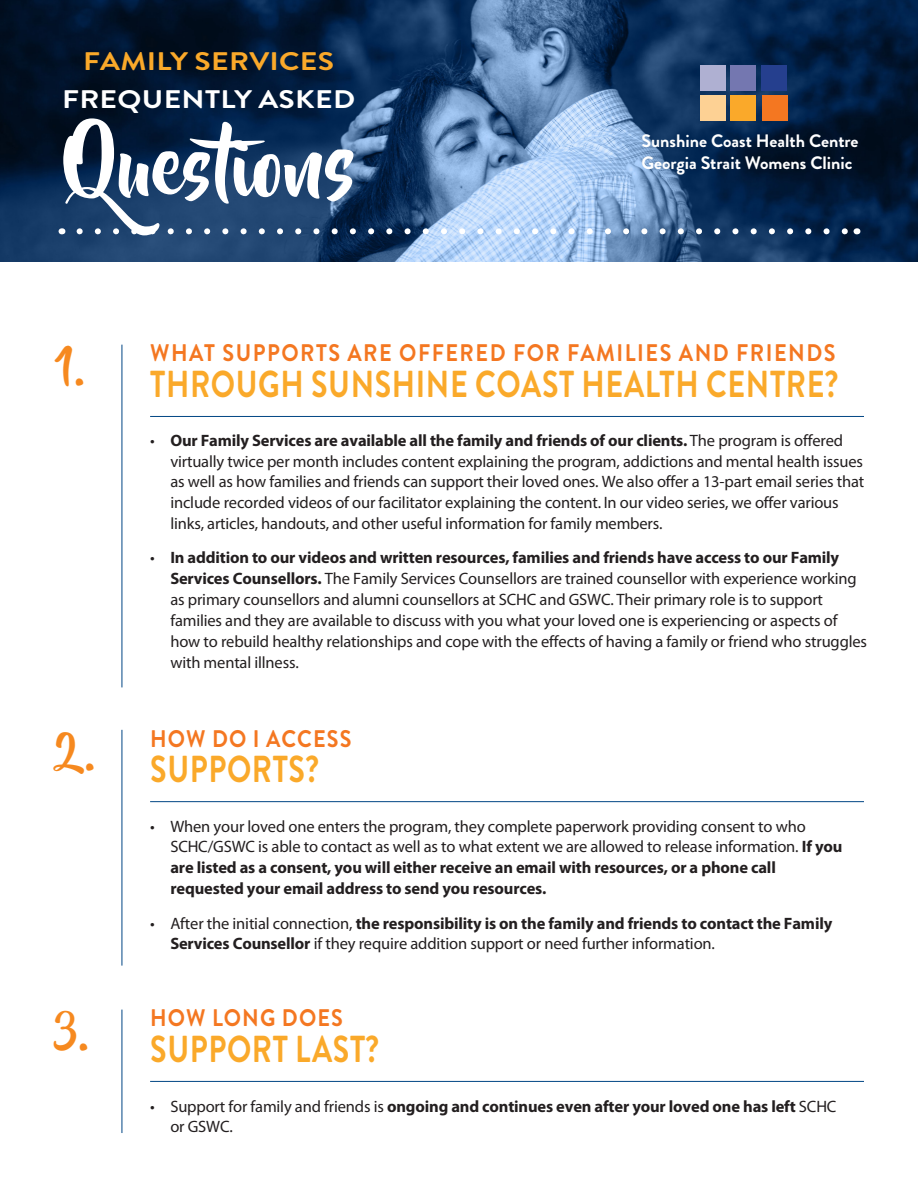
<style>
.page{position:relative;width:918px;height:1188px;background:#fff}
.page>*{position:absolute;margin:0;border:0;box-sizing:border-box;transform-origin:0 0}
.t1{font:80.55px "Beyond The Mountains";color:#fff}
.t2{font:45.3px "Beyond The Mountains";color:#f6891f;scale:.96 1}
.t3{font:700 37.5px "Brandon Grotesque";letter-spacing:.02em;color:#faa92a;scale:.81 1}
.t4{font:700 25.35px/37.3px "Brandon Grotesque";letter-spacing:.01em;color:#fff;text-align:center;scale:1.18 1}
.t5{font:700 24px "Brandon Grotesque";letter-spacing:.07em;color:#f47721;scale:.9 1}
.t6{font:700 24px "Brandon Grotesque";letter-spacing:.05em;color:#f47721;scale:.9 1}
.t7{font:700 18px "Brandon Grotesque";color:#fff}
.Body_text{font:16.5px/21px "Myriad Pro";letter-spacing:-.01em;color:#231f20}
.Body_text-2{font:700 16.5px/19.6px "Myriad Pro";letter-spacing:-.01em;color:#231f20}
.s1{color:#faa92a}
.s2{font-size:85.35px}
.s3{font-weight:700}
.s4{font-weight:400}
</style>
<div class="page">
<img style="left:0;top:0;width:918px;height:261px">
<hr style="left:122px;top:345px;width:1px;height:342px;background:#004684">
<hr style="left:122px;top:730px;width:1px;height:236px;background:#004684">
<hr style="left:122px;top:1010px;width:1px;height:123px;background:#004684">
<svg style="left:80px;top:228px;width:767px;height:6px"></svg>
<hr style="left:150px;top:416px;width:714px;height:1px;background:#004684">
<hr style="left:150px;top:801px;width:714px;height:1px;background:#004684">
<hr style="left:150px;top:1081px;width:714px;height:1px;background:#004684">
<div style="left:762px;top:65px;width:25px;height:26px;background:#253f8e"></div>
<div style="left:731px;top:65px;width:25px;height:26px;background:#7477b0"></div>
<div style="left:700px;top:65px;width:25px;height:26px;background:#afb0d2"></div>
<div style="left:762px;top:95px;width:25px;height:26px;background:#f47721"></div>
<div style="left:731px;top:95px;width:25px;height:26px;background:#faa92a"></div>
<div style="left:700px;top:95px;width:25px;height:26px;background:#fdd194"></div>
<p class="t4" style="left:62px;top:43px;width:250px"><span class="s1">FAMILY SERVICES<br></span>FREQUENTLY ASKED</p>
<p class="t1" style="left:68px;top:122px;width:291px">Question<span class="s2">s</span></p>
<p class="t7" style="left:642px;top:128px;width:219px">Sunshine Coast Health Centre</p>
<p class="t7" style="left:642px;top:150px;width:212px">Georgia Strait Womens Clinic</p>
<p class="t2" style="left:55px;top:343px;width:33px">1.</p>
<p class="t2" style="left:53px;top:729px;width:46px">2.</p>
<p class="t2" style="left:54px;top:1008px;width:39px">3.</p>
<p class="t5" style="left:150px;top:336px;width:763px">WHAT SUPPORTS ARE OFFERED FOR FAMILIES AND FRIENDS</p>
<p class="t3" style="left:150px;top:358px;width:851px">THROUGH SUNSHINE COAST HEALTH CENTRE?</p>
<p class="Body_text" style="left:170px;top:429px;width:696px;text-indent:-20px">• <span class="s3">Our Family Services are available all the family and friends of our clients.</span> The program is offered virtually twice per month includes content explaining the program, addictions and mental health issues as well as how families and friends can support their loved ones. We also offer a 13-part email series that include recorded videos of our facilitator explaining the content. In our video series, we offer various links, articles, handouts, and other useful information for family members.</p>
<p class="Body_text" style="left:170px;top:547px;width:698px;text-indent:-20px">• <span class="s3">In addition to our videos and written resources, families and friends have access to our Family Services Counsellors.</span> The Family Services Counsellors are trained counsellor with experience working as primary counsellors and alumni counsellors at SCHC and GSWC. Their primary role is to support families and they are available to discuss with you what your loved one is experiencing or aspects of how to rebuild healthy relationships and cope with the effects of having a family or friend who struggles with mental illness.</p>
<p class="t6" style="left:150px;top:722px;width:225px">HOW DO I ACCESS</p>
<p class="t3" style="left:150px;top:743px;width:210px">SUPPORTS?</p>
<p class="Body_text" style="left:170px;top:816px;width:674px;line-height:20.5px;text-indent:-20px">• When your loved one enters the program, they complete paperwork providing consent to who SCHC/GSWC is able to contact as well as to what extent we are allowed to release information. <span class="s3">If you are listed as a consent, you will either receive an email with resources, or a phone call requested your email address to send you resources.</span></p>
<p class="Body_text" style="left:170px;top:913px;width:664px;line-height:20.2px;text-indent:-20px">• After the initial connection, <span class="s3">the responsibility is on the family and friends to contact the Family<br>Services Counsellor</span> if they require addition support or need further information.</p>
<p class="t6" style="left:150px;top:1001px;width:215px">HOW LONG DOES</p>
<p class="t3" style="left:150px;top:1023px;width:284px">SUPPORT LAST?</p>
<p class="Body_text-2" style="left:170px;top:1096px;width:668px;text-indent:-20px"><span class="s4">• Support for family and friends is</span> ongoing and continues even after your loved one has left <span class="s4">SCHC or GSWC.</span></p>
</div>
